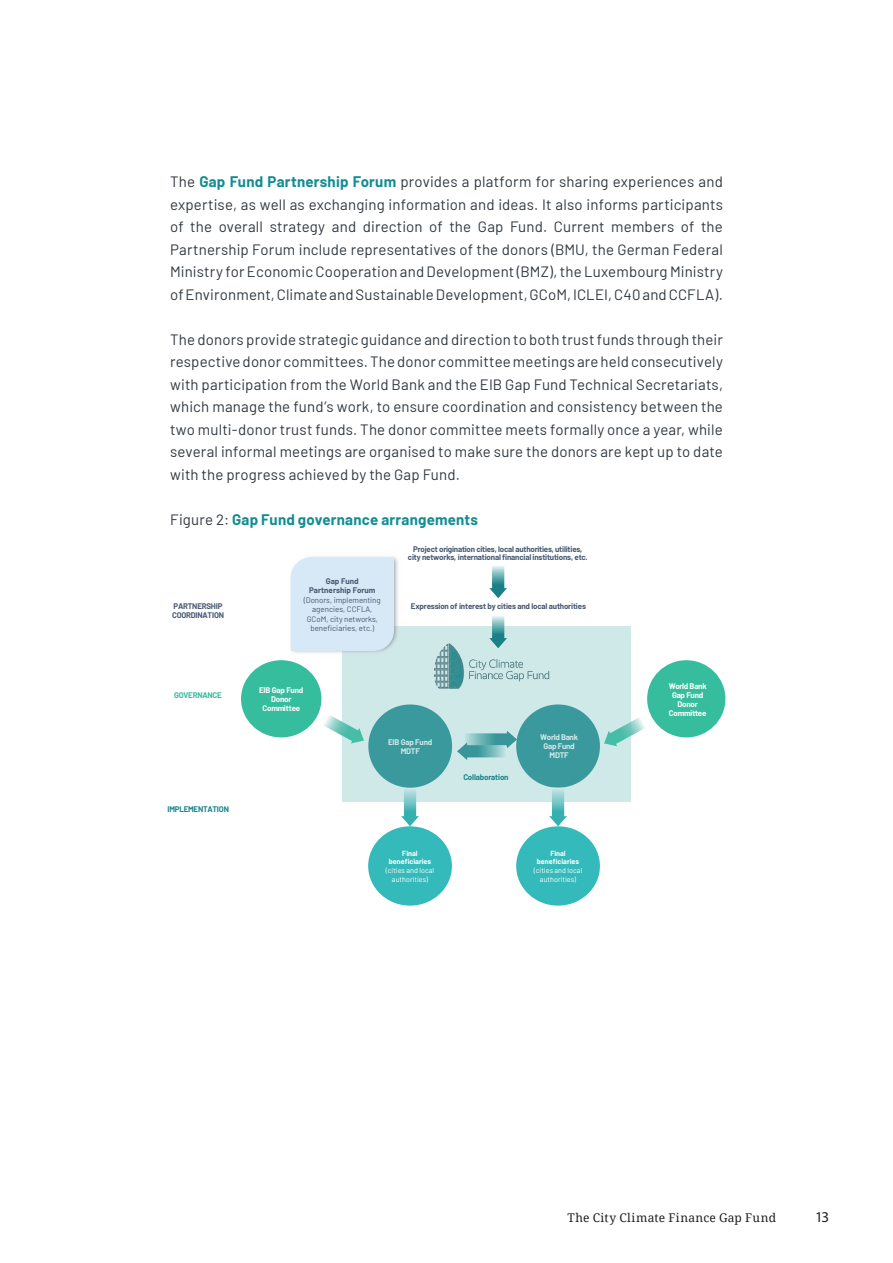
<style>
.page{position:relative;width:893px;height:1263px;background:#fff}
.page>*{position:absolute;margin:0;border:0;box-sizing:border-box;transform-origin:0 0}
._02_Texte{font:15px/22.5px "Barlow";letter-spacing:.01em;color:#313940;text-align:justify}
._02_Texte-2{font:700 15px "Barlow";letter-spacing:.015em;color:#138d92}
.t1{font:15px "Myriad Pro";color:#231f20}
.t2{font:12px "Droid Serif";letter-spacing:.03em;color:#231f20}
.t3{font:700 7.95px/8.7px "Barlow";letter-spacing:-.025em;color:#475a73;text-align:center}
.t4{font:7.95px/9.6px "Barlow";letter-spacing:-.005em;color:#475a73;text-align:center}
.t5{font:700 7.95px/9px "Barlow";letter-spacing:-.03em;color:#fff;text-align:center}
.t6{font:700 7.95px "Barlow";letter-spacing:-.025em;color:#1b868c}
.t7{font:700 7.95px "Barlow";letter-spacing:-.03em;color:#35bd9d}
.t8{font:7.2px/8.7px "Barlow";color:#fff;text-align:center}
.s1{font-weight:700;color:#138d92}
.s2{font-weight:400;color:#313940}
.s3{font-weight:700}
.s4{font-style:inherit}
</style>
<div class="page">
<div style="left:241px;top:660px;width:80px;height:77px;background:#35bd9d;border-radius:50%"></div>
<div style="left:647px;top:660px;width:78px;height:77px;background:#35bd9d;border-radius:50%"></div>
<div style="left:368px;top:826px;width:84px;height:80px;background:#34babb;border-radius:50%"></div>
<div style="left:516px;top:826px;width:84px;height:80px;background:#34babb;border-radius:50%"></div>
<svg style="left:324px;top:715px;width:18px;height:21px"></svg>
<svg style="left:630px;top:717px;width:15px;height:29px"></svg>
<svg style="left:401px;top:802px;width:18px;height:24px"></svg>
<svg style="left:549px;top:802px;width:18px;height:24px"></svg>
<div style="left:342px;top:626px;width:288px;height:176px;background:#75bfbf;opacity:.35"></div>
<img style="left:290px;top:556px;width:113px;height:103px">
<img style="left:394px;top:566px;width:3px;height:79px">
<div style="left:291px;top:557px;width:103px;height:94px;background:#d7e8f6"></div>
<svg style="left:489px;top:566px;width:18px;height:32px"></svg>
<svg style="left:489px;top:616px;width:18px;height:32px"></svg>
<p class="_02_Texte" style="left:170px;top:169px;width:554px">The <span class="s1">Gap Fund Partnership Forum</span> provides a platform for sharing experiences and expertise, as well as exchanging information and ideas. It also informs participants of the overall strategy and direction of the Gap Fund. Current members of the Partnership Forum include representatives of the donors (BMU, the German Federal Ministry for Economic Cooperation and Development (BMZ), the Luxembourg Ministry of Environment, Climate and Sustainable Development, GCoM, ICLEI, C40 and CCFLA).</p>
<p class="_02_Texte" style="left:170px;top:327px;width:554px">The donors provide strategic guidance and direction to both trust funds through their respective donor committees. The donor committee meetings are held consecutively with participation from the World Bank and the EIB Gap Fund Technical Secretariats, which manage the fund’s work, to ensure coordination and consistency between the two multi-donor trust funds. The donor committee meets formally once a year, while several informal meetings are organised to make sure the donors are kept up to date with the progress achieved by the Gap Fund.</p>
<p class="_02_Texte-2" style="left:170px;top:508px;width:309px"><span class="s2">Figure 2:</span> Gap Fund governance arrangements</p>
<p class="t3" style="left:172px;top:601px;width:53px;text-align:left">PARTNERSHIP<br>COORDINATION</p>
<p class="t7" style="left:174px;top:689px;width:49px">GOVERNANCE</p>
<p class="t6" style="left:167px;top:804px;width:63px">IMPLEMENTATION</p>
<p class="t4" style="left:304px;top:575px;width:78px"><span class="s3">Gap Fund<br>Partnership Forum </span>(Donors, implementing agencies, CCFLA,<br>GCoM, city networks, beneficiaries, etc.)</p>
<p class="t3" style="left:408px;top:544px;width:181px">Project origination cities, local authorities, utilities, city networks, <span class="s4">international financial institutions</span>, etc.</p>
<p class="t3" style="left:411px;top:601px;width:177px">Expression of interest by cities and local authorities</p>
<p class="t5" style="left:259px;top:685px;width:46px">EIB Gap Fund<br>Donor<br>Committee</p>
<p class="t5" style="left:669px;top:681px;width:39px"><span class="s4">World Bank<br></span>Gap Fund<br>Donor<br>Committee</p>
<p class="t5" style="left:388px;top:737px;width:46px">EIB Gap Fund<br>MDTF</p>
<p class="t5" style="left:540px;top:732px;width:39px"><span class="s4">World Bank<br></span>Gap Fund<br>MDTF</p>
<p class="t6" style="left:463px;top:771px;width:47px">Collaboration</p>
<p class="t8" style="left:386px;top:848px;width:50px"><span class="s3">Final beneficiaries </span>(cities and local authorities)</p>
<p class="t8" style="left:534px;top:848px;width:50px"><span class="s3">Final beneficiaries </span>(cities and local authorities)</p>
<p class="t2" style="left:568px;top:1210px;width:210px">The City Climate Finance Gap Fund</p>
<p class="t1" style="left:815px;top:1208px;width:16px">13</p>
</div>
